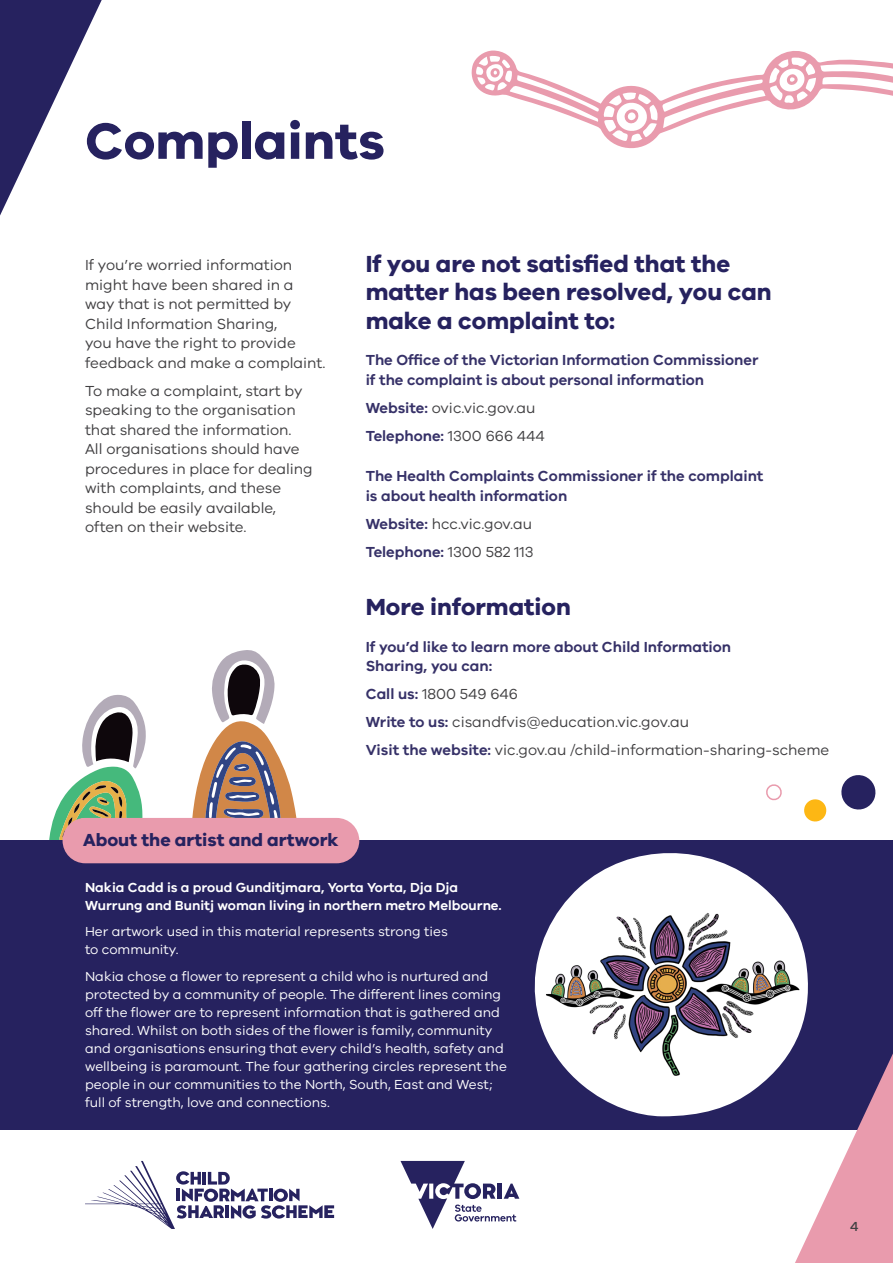
<style>
.page{position:relative;width:893px;height:1263px;background:#fff}
.page>*{position:absolute;margin:0;border:0;box-sizing:border-box;transform-origin:0 0}
.t1{font:700 52.5px "VIC";color:#26225f}
.t2{font:700 24px/28.5px "VIC";color:#26225f}
.t3{font:700 18px "VIC";color:#26225f}
.t4{font:15px/19.5px "VIC";color:#414042}
.t5{font:600 15px/19.5px "VIC";color:#363168}
.t6{font:13.5px/18px "VIC";color:#fff}
.t7{font:600 13.5px/18px "VIC";color:#fff}
.t8{font:500 13.5px "VIC";color:#414042}
.s1{font-weight:600;color:#363168}
</style>
<div class="page">
<svg style="left:49px;top:694px;width:97px;height:147px"></svg>
<svg style="left:192px;top:650px;width:105px;height:168px"></svg>
<div style="left:0;top:841px;width:893px;height:289px;background:#26225f"></div>
<svg style="left:471px;top:50px;width:422px;height:99px"></svg>
<svg style="left:624px;top:109px;width:15px;height:15px"></svg>
<svg style="left:786px;top:74px;width:12px;height:11px"></svg>
<svg style="left:490px;top:68px;width:10px;height:10px"></svg>
<svg style="left:795px;top:1053px;width:98px;height:210px"></svg>
<svg style="left:0;top:0;width:102px;height:216px"></svg>
<svg style="left:841px;top:775px;width:35px;height:35px"></svg>
<svg style="left:804px;top:799px;width:23px;height:23px"></svg>
<svg style="left:766px;top:784px;width:16px;height:16px"></svg>
<div style="left:63px;top:818px;width:296px;height:45px;background:#e99bad;border-radius:23px"></div>
<svg style="left:534px;top:853px;width:281px;height:263px"></svg>
<img style="left:546px;top:906px;width:254px;height:172px">
<svg style="left:85px;top:1161px;width:249px;height:68px"></svg>
<svg style="left:400px;top:1161px;width:119px;height:68px"></svg>
<h1 class="t1" style="left:85px;top:109px;width:301px">Complaints</h1>
<p class="t4" style="left:85px;top:255px;width:242px">If you’re worried information might have been shared in a way that is not permitted by<br>Child Information Sharing,<br>you have the right to provide feedback and make a complaint.</p>
<p class="t4" style="left:85px;top:380px;width:229px">To make a complaint, start by speaking to the organisation that shared the information.<br>All organisations should have procedures in place for dealing with complaints, and these should be easily available, often on their website.</p>
<h2 class="t2" style="left:366px;top:249px;width:407px">If you are not satisfied that the matter has been resolved, you can make a complaint to:</h2>
<p class="t5" style="left:366px;top:350px;width:394px">The Office of the Victorian Information Commissioner if the complaint is about personal information</p>
<p class="t4" style="left:366px;top:393px;width:181px;line-height:28px"><span class="s1">Website:</span> ovic.vic.gov.au<br><span class="s1">Telephone:</span> 1300 666 444</p>
<p class="t5" style="left:366px;top:466px;width:399px">The Health Complaints Commissioner if the complaint is about health information</p>
<p class="t4" style="left:366px;top:509px;width:170px;line-height:28px"><span class="s1">Website:</span> hcc.vic.gov.au<br><span class="s1">Telephone:</span> 1300 582 113</p>
<h2 class="t2" style="left:366px;top:592px;width:207px">More information</h2>
<p class="t5" style="left:366px;top:636px;width:367px">If you’d like to learn more about Child Information<br>Sharing, you can:</p>
<p class="t4" style="left:366px;top:680px;width:465px;line-height:28px"><span class="s1">Call us:</span> 1800 549 646<br><span class="s1">Write to us:</span> cisandfvis@education.vic.gov.au<br><span class="s1">Visit the website:</span> vic.gov.au /child-information-sharing-scheme</p>
<p class="t3" style="left:83px;top:829px;width:257px">About the artist and artwork</p>
<p class="t7" style="left:85px;top:878px;width:418px">Nakia Cadd is a proud Gunditjmara, Yorta Yorta, Dja Dja<br>Wurrung and Bunitj woman living in northern metro Melbourne.</p>
<p class="t6" style="left:85px;top:922px;width:364px">Her artwork used in this material represents strong ties to community.</p>
<p class="t6" style="left:85px;top:967px;width:423px">Nakia chose a flower to represent a child who is nurtured and protected by a community of people. The different lines coming off the flower are to represent information that is gathered and shared. Whilst on both sides of the flower is family, community and organisations ensuring that every child’s health, safety and wellbeing is paramount. The four gathering circles represent the people in our communities to the North, South, East and West; full of strength, love and connections.</p>
<p class="t8" style="left:850px;top:1218px;width:10px">4</p>
</div>
